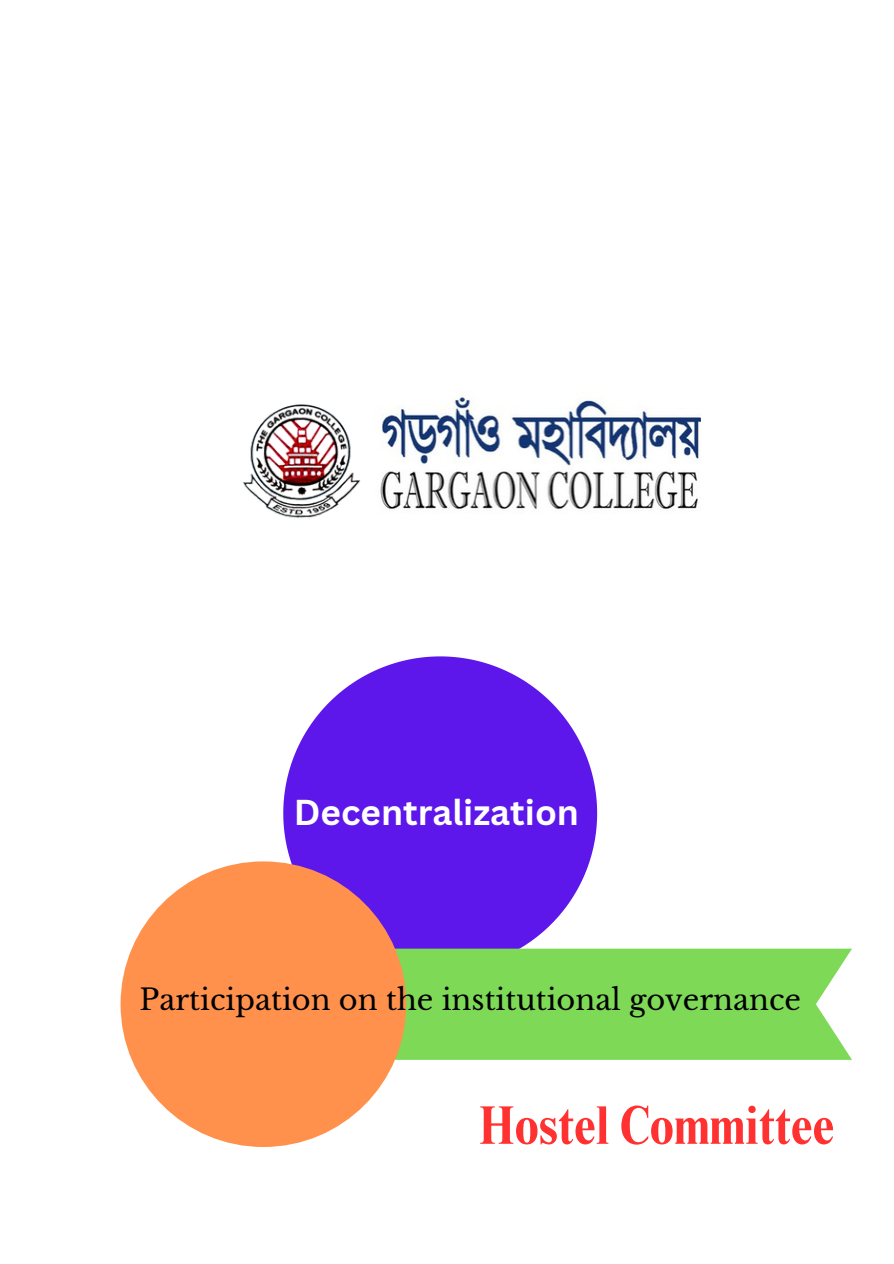
<style>
.page{position:relative;width:894px;height:1264px;background:#fff}
.page>*{position:absolute;margin:0;border:0;box-sizing:border-box;transform-origin:0 0}
.t1{font:700 condensed 54.75px "Times NRMT Pro";color:#ff3131}
.t2{font:700 34.95px "Canva Sans";color:#fff}
.t3{font:28.95px "Libre Baskerville";color:#000}
</style>
<div class="page">
<img style="left:242px;top:404px;width:119px;height:115px">
<img style="left:380px;top:395px;width:320px;height:115px">
<svg style="left:283px;top:656px;width:314px;height:292px;fill:#5e17eb"></svg>
<div style="left:395px;top:948px;width:456px;height:111px;background:#7ed957"></div>
<div style="left:120px;top:861px;width:286px;height:285px;background:#ff914d;border-radius:50%"></div>
<h2 class="t2" style="left:294px;top:787px;width:286px">Decentralization</h2>
<p class="t3" style="left:140px;top:981px;width:662px">Participation on the institutional governance</p>
<h2 class="t1" style="left:479px;top:1104px;width:356px">Hostel Committee</h2>
</div>
